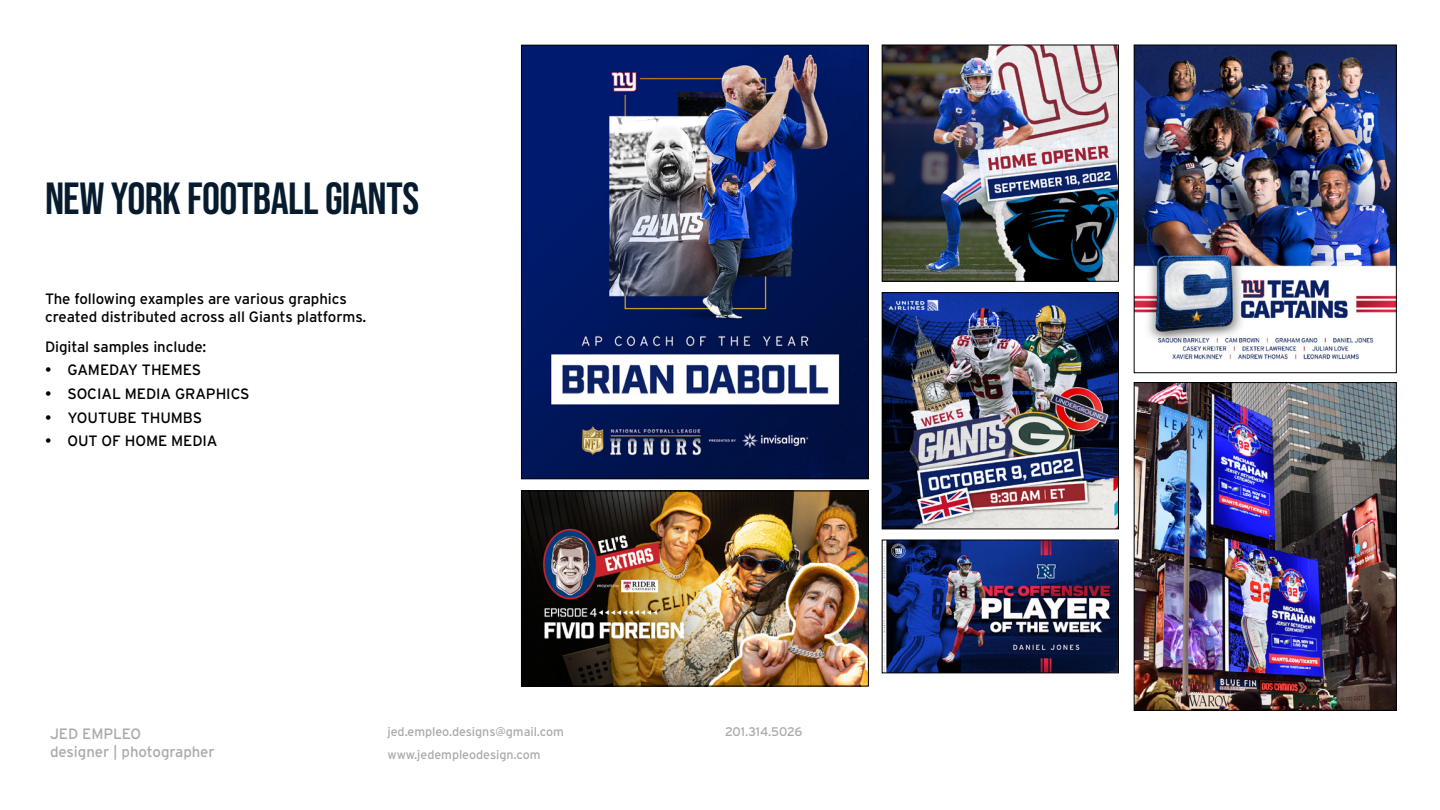
<style>
.page{position:relative;width:1440px;height:810px;background:#fff}
.page>*{position:absolute;margin:0;border:0;box-sizing:border-box;transform-origin:0 0}
.t1{font:45px "Bebas Neue";letter-spacing:-.01em;color:#071b2e}
.t2{font:15px/18px "Interstate";letter-spacing:-.005em;color:#000}
.t3{font:15px/18px "Interstate";letter-spacing:-.005em;color:#a8abae}
.t4{font:12.5px "Interstate";letter-spacing:-.005em;color:#a8abae}
</style>
<div class="page">
<img style="left:523px;top:47px;width:344px;height:430px">
<div style="left:521px;top:45px;width:348px;height:434px;border:1px solid #000"></div>
<img style="left:523px;top:493px;width:344px;height:191px">
<div style="left:521px;top:491px;width:348px;height:195px;border:1px solid #000"></div>
<img style="left:884px;top:294px;width:233px;height:233px">
<div style="left:882px;top:292px;width:237px;height:237px;border:1px solid #000"></div>
<img style="left:884px;top:47px;width:233px;height:232px">
<div style="left:882px;top:45px;width:237px;height:236px;border:1px solid #000"></div>
<img style="left:884px;top:542px;width:233px;height:129px">
<div style="left:882px;top:540px;width:237px;height:133px;border:1px solid #000"></div>
<img style="left:1136px;top:47px;width:259px;height:313px">
<div style="left:1134px;top:45px;width:263px;height:328px;border:1px solid #000"></div>
<img style="left:1136px;top:384px;width:259px;height:324px">
<div style="left:1134px;top:382px;width:263px;height:328px;border:1px solid #000"></div>
<h1 class="t1" style="left:45px;top:173px;width:376px">NEW YORK FOOTBALL GIANTS</h1>
<p class="t2" style="left:45px;top:290px;width:323px">The following examples are various graphics created distributed across all Giants platforms.</p>
<p class="t2" style="left:45px;top:337px;width:163px">Digital samples include:</p>
<p class="t2" style="left:45px;top:361px;width:158px">• GAMEDAY THEMES</p>
<p class="t2" style="left:45px;top:385px;width:206px">• SOCIAL MEDIA GRAPHICS</p>
<p class="t2" style="left:45px;top:408px;width:159px">• YOUTUBE THUMBS</p>
<p class="t2" style="left:45px;top:432px;width:174px">• OUT OF HOME MEDIA</p>
<p class="t3" style="left:50px;top:725px;width:166px">JED EMPLEO<br>designer | photographer</p>
<p class="t4" style="left:388px;top:725px;width:178px">jed.empleo.designs@gmail.com</p>
<p class="t4" style="left:725px;top:725px;width:79px">201.314.5026</p>
<p class="t4" style="left:388px;top:747px;width:155px">www.jedempleodesign.com</p>
</div>
